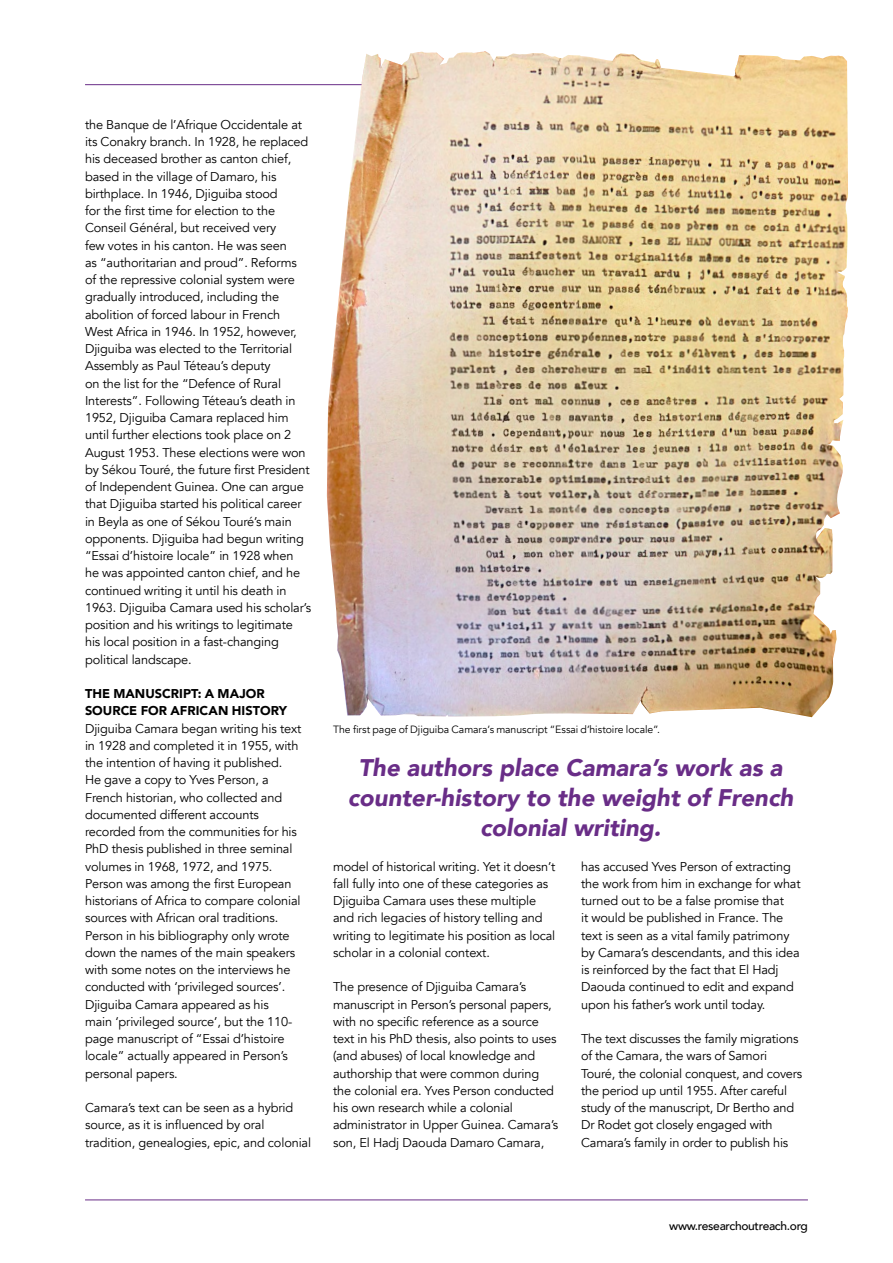
<style>
.page{position:relative;width:893px;height:1263px;background:#fff}
.page>*{position:absolute;margin:0;border:0;box-sizing:border-box;transform-origin:0 0}
.t1{font:italic 900 24px/30px "Avenir";color:#692d87;text-align:center}
.t2{font:12.75px/17.2px "Avenir";letter-spacing:-.01em;color:#000}
.t3{font:900 12.75px/17.2px "Avenir";letter-spacing:.005em;color:#000}
.t4{font:500 12px "Avenir";letter-spacing:-.025em;color:#000}
.t5{font:10.5px "Avenir";letter-spacing:-.005em;color:#000}
</style>
<div class="page">
<hr style="left:85px;top:1199px;width:723px;height:1px;background:#692d87">
<hr style="left:85px;top:84px;width:723px;height:1px;background:#692d87">
<img style="left:327px;top:51px;width:521px;height:666px">
<p class="t2" style="left:85px;top:116px;width:228px">the Banque de l’Afrique Occidentale at its Conakry branch. In 1928, he replaced his deceased brother as canton chief, based in the village of Damaro, his birthplace. In 1946, Djiguiba stood<br>for the first time for election to the Conseil Général, but received very<br>few votes in his canton. He was seen<br>as “authoritarian and proud”. Reforms of the repressive colonial system were gradually introduced, including the abolition of forced labour in French West Africa in 1946. In 1952, however, Djiguiba was elected to the Territorial Assembly as Paul Téteau’s deputy<br>on the list for the “Defence of Rural Interests”. Following Téteau’s death in 1952, Djiguiba Camara replaced him until further elections took place on 2<br>August 1953. These elections were won by Sékou Touré, the future first President of Independent Guinea. One can argue that Djiguiba started his political career in Beyla as one of Sékou Touré’s main opponents. Djiguiba had begun writing “Essai d’histoire locale” in 1928 when<br>he was appointed canton chief, and he continued writing it until his death in 1963. Djiguiba Camara used his scholar’s position and his writings to legitimate his local position in a fast-changing political landscape.</p>
<p class="t3" style="left:85px;top:685px;width:204px">THE MANUSCRIPT: A MAJOR<br>SOURCE FOR AFRICAN HISTORY</p>
<p class="t2" style="left:85px;top:720px;width:218px">Djiguiba Camara began writing his text in 1928 and completed it in 1955, with the intention of having it published.<br>He gave a copy to Yves Person, a French historian, who collected and documented different accounts recorded from the communities for his PhD thesis published in three seminal volumes in 1968, 1972, and 1975.<br>Person was among the first European historians of Africa to compare colonial sources with African oral traditions.<br>Person in his bibliography only wrote down the names of the main speakers with some notes on the interviews he conducted with ‘privileged sources’.<br>Djiguiba Camara appeared as his<br>main ‘privileged source’, but the 110- page manuscript of “Essai d’histoire locale” actually appeared in Person’s personal papers.</p>
<p class="t2" style="left:85px;top:1099px;width:228px">Camara’s text can be seen as a hybrid source, as it is influenced by oral tradition, genealogies, epic, and colonial</p>
<p class="t5" style="left:333px;top:723px;width:329px">The first page of Djiguiba Camara’s manuscript “Essai d’histoire locale”.</p>
<h1 class="t1" style="left:348px;top:752px;width:447px">The authors place Camara’s work as a counter-history to the weight of French colonial writing.</h1>
<p class="t2" style="left:333px;top:858px;width:224px">model of historical writing. Yet it doesn’t fall fully into one of these categories as Djiguiba Camara uses these multiple and rich legacies of history telling and writing to legitimate his position as local scholar in a colonial context.</p>
<p class="t2" style="left:333px;top:979px;width:227px">The presence of Djiguiba Camara’s manuscript in Person’s personal papers, with no specific reference as a source text in his PhD thesis, also points to uses (and abuses) of local knowledge and authorship that were common during the colonial era. Yves Person conducted his own research while a colonial administrator in Upper Guinea. Camara’s son, El Hadj Daouda Damaro Camara,</p>
<p class="t2" style="left:581px;top:858px;width:221px">has accused Yves Person of extracting the work from him in exchange for what turned out to be a false promise that<br>it would be published in France. The text is seen as a vital family patrimony by Camara’s descendants, and this idea is reinforced by the fact that El Hadj Daouda continued to edit and expand upon his father’s work until today.</p>
<p class="t2" style="left:581px;top:1030px;width:223px">The text discusses the family migrations of the Camara, the wars of Samori Touré, the colonial conquest, and covers the period up until 1955. After careful study of the manuscript, Dr Bertho and Dr Rodet got closely engaged with Camara’s family in order to publish his</p>
<p class="t4" style="left:669px;top:1215px;width:140px">www.researchoutreach.org</p>
</div>
